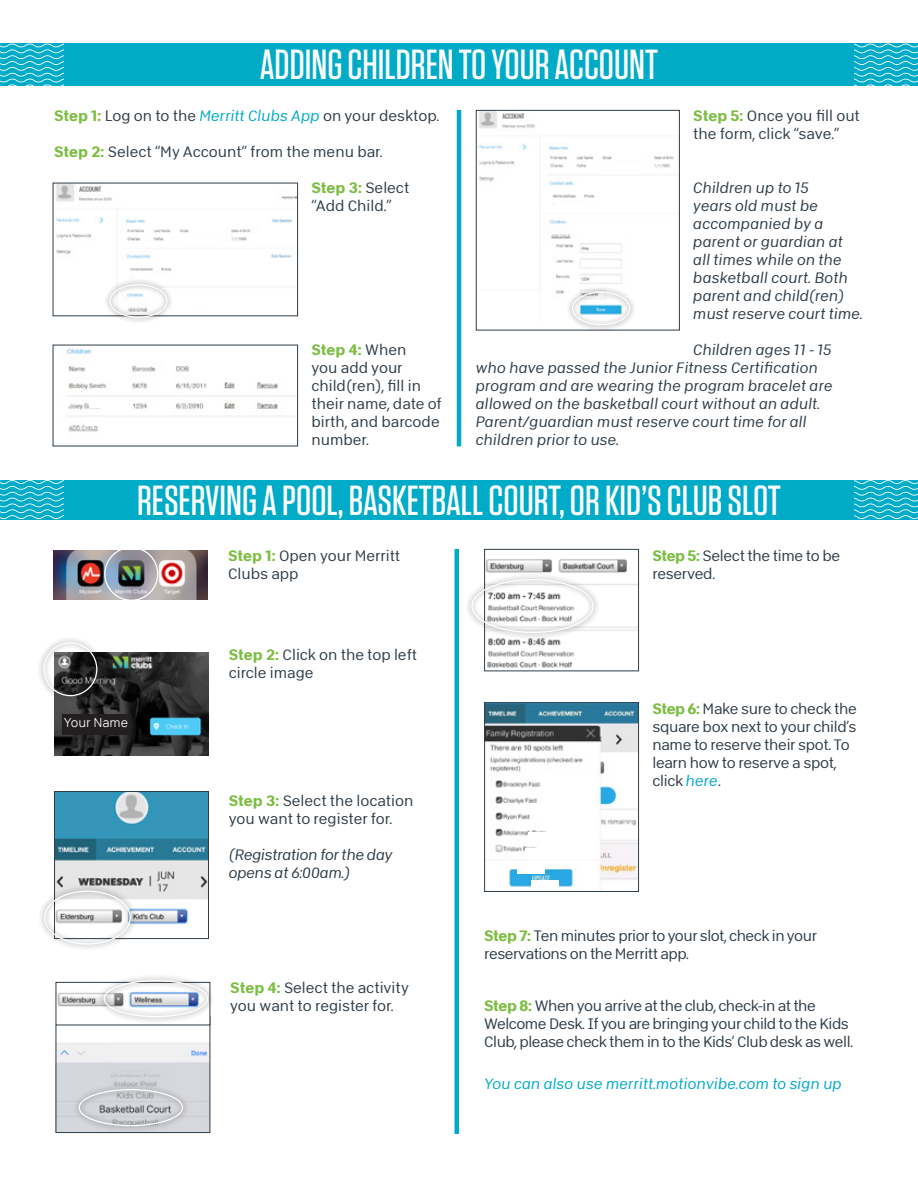
<style>
.page{position:relative;width:918px;height:1188px;background:#fff}
.page>*{position:absolute;margin:0;border:0;box-sizing:border-box;transform-origin:0 0}
.t1{font:500 42px "Tungsten";color:#fff}
.t2{font:15px/18px "Abitare Sans 250 wt";color:#303d47}
.t3{font:15px/18px "Abitare Sans 250 wt";letter-spacing:-.02em;color:#303d47}
.t4{font:15px/18px "Abitare Sans Italic 250 wt";color:#303d47}
.t5{font:15px "Abitare Sans Italic 250 wt";color:#00abc8}
.t6{font:15px/18px "Abitare Sans Italic 250 wt";letter-spacing:-.02em;color:#303d47}
.t7{font:12.75px "Abitare Sans 150 wt";color:#fff}
.s1{font-family:"Abitare Sans 700 wt";color:#7cbd42}
.s2{font-family:"Abitare Sans Italic 250 wt";color:#00abc8}
</style>
<div class="page">
<div style="left:0;top:44px;width:918px;height:42px;background:#00abc8"></div>
<div style="left:0;top:480px;width:918px;height:40px;background:#00abc8"></div>
<svg style="left:854px;top:43px;width:64px;height:43px"></svg>
<svg style="left:854px;top:480px;width:64px;height:39px"></svg>
<svg style="left:0;top:43px;width:64px;height:43px"></svg>
<svg style="left:0;top:480px;width:64px;height:39px"></svg>
<img style="left:66px;top:348px;width:230px;height:84px">
<img style="left:56px;top:185px;width:240px;height:86px">
<div style="left:104px;top:279px;width:69px;height:44px;background:#231f20;opacity:.75"></div>
<div style="left:109px;top:284px;width:59px;height:34px;border:1px solid #fff;border-radius:50%"></div>
<img style="left:479px;top:112px;width:195px;height:182px">
<div style="left:476px;top:110px;width:204px;height:220px;border:1px solid #303d47"></div>
<div style="left:566px;top:286px;width:70px;height:45px;background:#231f20;opacity:.75"></div>
<div style="left:572px;top:292px;width:58px;height:33px;border:1px solid #fff;border-radius:50%"></div>
<img style="left:54px;top:551px;width:154px;height:49px">
<div style="left:104px;top:547px;width:54px;height:54px;border:1px solid #fff;border-radius:50%"></div>
<img style="left:56px;top:793px;width:151px;height:133px">
<div style="left:54px;top:791px;width:155px;height:148px;border:1px solid #303d47"></div>
<div style="left:38px;top:885px;width:99px;height:66px;background:#231f20;opacity:.75"></div>
<div style="left:44px;top:891px;width:87px;height:54px;border:1px solid #fff;border-radius:50%"></div>
<img style="left:486px;top:704px;width:151px;height:184px">
<div style="left:484px;top:702px;width:155px;height:190px;border:1px solid #303d47"></div>
<img style="left:486px;top:559px;width:151px;height:109px">
<div style="left:484px;top:549px;width:155px;height:122px;border:1px solid #303d47"></div>
<img style="left:55px;top:652px;width:153px;height:104px">
<div style="left:38px;top:636px;width:65px;height:66px;background:#231f20;opacity:.75"></div>
<div style="left:43px;top:642px;width:54px;height:54px;border:1px solid #fff;border-radius:50%"></div>
<div style="left:62px;top:714px;width:69px;height:20px;background:#231f20"></div>
<hr style="left:457px;top:110px;width:4px;height:336px;background:#00abc8">
<div style="left:454px;top:549px;width:5px;height:585px;background:#00abc8"></div>
<div style="left:89px;top:400px;width:18px;height:8px;background:#fff"></div>
<div style="left:84px;top:417px;width:19px;height:9px;background:#fff"></div>
<div style="left:177px;top:234px;width:46px;height:9px;background:#fff"></div>
<div style="left:582px;top:260px;width:30px;height:6px;background:#fff"></div>
<div style="left:528px;top:832px;width:27px;height:8px;background:#fff"></div>
<div style="left:525px;top:848px;width:27px;height:9px;background:#fff"></div>
<div style="left:518px;top:865px;width:27px;height:8px;background:#fff"></div>
<div style="left:531px;top:880px;width:27px;height:8px;background:#fff"></div>
<div style="left:600px;top:163px;width:46px;height:6px;background:#fff"></div>
<img style="left:58px;top:1025px;width:150px;height:106px">
<div style="left:56px;top:1017px;width:154px;height:116px;border:1px solid #303d47"></div>
<img style="left:58px;top:992px;width:40px;height:27px">
<div style="left:98px;top:974px;width:116px;height:49px;background:#231f20;opacity:.75"></div>
<div style="left:104px;top:980px;width:104px;height:37px;border:1px solid #fff;border-radius:50%"></div>
<div style="left:73px;top:1083px;width:116px;height:49px;background:#231f20;opacity:.75"></div>
<div style="left:79px;top:1089px;width:104px;height:37px;border:1px solid #fff;border-radius:50%"></div>
<div style="left:466px;top:573px;width:133px;height:66px;background:#231f20;opacity:.75"></div>
<div style="left:471px;top:579px;width:123px;height:54px;border:1px solid #fff;border-radius:50%"></div>
<p class="t1" style="left:260px;top:42px;width:400px">ADDING CHILDREN TO YOUR ACCOUNT</p>
<p class="t2" style="left:54px;top:107px;width:387px"><span class="s1">Step 1:</span> Log on to the <span class="s2">Merritt Clubs App</span> on your desktop.</p>
<p class="t2" style="left:54px;top:143px;width:330px"><span class="s1">Step 2:</span> Select “My Account” from the menu bar.</p>
<p class="t2" style="left:311px;top:179px;width:99px"><span class="s1">Step 3:</span> Select “Add Child.”</p>
<p class="t2" style="left:693px;top:107px;width:168px"><span class="s1">Step 5:</span> Once you fill out the form, click “save.”</p>
<p class="t4" style="left:693px;top:179px;width:171px">Children up to 15<br>years old must be accompanied by a parent or guardian at all times while on the basketball court. Both parent and child(ren) must reserve court time.</p>
<p class="t4" style="left:476px;top:341px;width:358px;text-indent:217px">Children ages 11 - 15 who have passed the Junior Fitness Certification program and are wearing the program bracelet are allowed on the basketball court without an adult.<br>Parent/guardian must reserve court time for all children prior to use.</p>
<p class="t2" style="left:311px;top:341px;width:132px"><span class="s1">Step 4:</span> When<br>you add your child(ren), fill in their name, date of birth, and barcode number.</p>
<p class="t1" style="left:137px;top:479px;width:645px">RESERVING A POOL, BASKETBALL COURT, OR KID’S CLUB SLOT</p>
<p class="t2" style="left:228px;top:547px;width:174px"><span class="s1">Step 1:</span> Open your Merritt<br>Clubs app</p>
<p class="t3" style="left:652px;top:547px;width:189px"><span class="s1">Step 5:</span> Select the time to be reserved.</p>
<p class="t7" style="left:64px;top:716px;width:66px">Your Name</p>
<p class="t2" style="left:229px;top:646px;width:190px"><span class="s1">Step 2:</span> Click on the top left circle image</p>
<p class="t2" style="left:229px;top:792px;width:186px"><span class="s1">Step 3:</span> Select the location you want to register for.</p>
<p class="t6" style="left:229px;top:846px;width:165px">(Registration for the day opens at 6:00am.)</p>
<p class="t2" style="left:230px;top:979px;width:180px"><span class="s1">Step 4:</span> Select the activity you want to register for.</p>
<p class="t3" style="left:652px;top:700px;width:206px"><span class="s1">Step 6:</span> Make sure to check the square box next to your child’s name to reserve their spot. To learn how to reserve a spot, click <span class="s2">here</span>.</p>
<p class="t3" style="left:484px;top:927px;width:334px"><span class="s1">Step 7:</span> Ten minutes prior to your slot, check in your reservations on the Merritt app.</p>
<p class="t3" style="left:484px;top:997px;width:370px"><span class="s1">Step 8:</span> When you arrive at the club, check-in at the<br>Welcome Desk. If you are bringing your child to the Kids<br>Club, please check them in to the Kids’ Club desk as well.</p>
<p class="t5" style="left:484px;top:1075px;width:359px">You can also use merritt.motionvibe.com to sign up</p>
</div>
